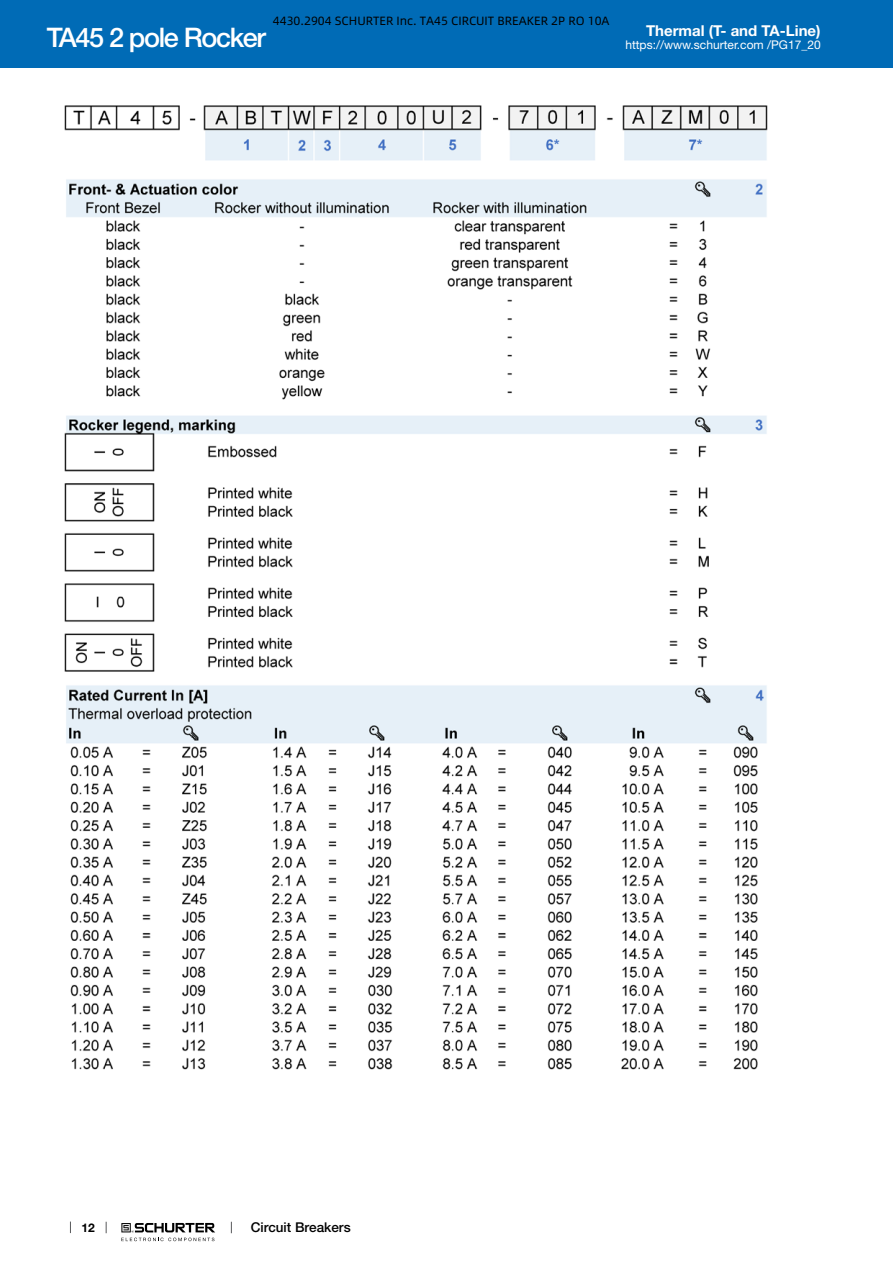
<style>
.page{position:relative;width:893px;height:1263px;background:#fff}
.page>*{position:absolute;margin:0;border:0;box-sizing:border-box;transform-origin:0 0}
.t1{font:500 27px "Helvetica Neue LT";letter-spacing:-.05em;color:#fff}
.t2{font:700 15px "Helvetica Neue LT";color:#fff}
.t3{font:500 13.5px "Helvetica Neue LT";color:#000}
.t4{font:12px "Alibaba Pu Hui Ti 3 55 Regular";color:#000}
.t5{font:12px "Helvetica Neue LT";color:#fff}
.t6{font:700 12px "Helvetica Neue LT";color:#000}
</style>
<div class="page">
<svg style="left:70px;top:1221px;width:1px;height:12px"></svg>
<svg style="left:121px;top:1223px;width:94px;height:18px"></svg>
<div style="left:0;top:0;width:893px;height:68px;background:#006bb6"></div>
<img style="left:64px;top:105px;width:704px;height:965px">
<p class="t4" style="left:273px;top:13px;width:338px">4430.2904 SCHURTER Inc. TA45 CIRCUIT BREAKER 2P RO 10A</p>
<h1 class="t1" style="left:47px;top:21px;width:221px">TA45 2 pole Rocker</h1>
<p class="t2" style="left:646px;top:21px;width:176px">Thermal (T- and TA-Line)</p>
<p class="t5" style="left:625px;top:38px;width:197px">https://www.schurter.com /PG17_20</p>
<p class="t6" style="left:82px;top:1220px;width:15px">12</p>
<p class="t3" style="left:251px;top:1219px;width:101px">Circuit Breakers</p>
</div>
